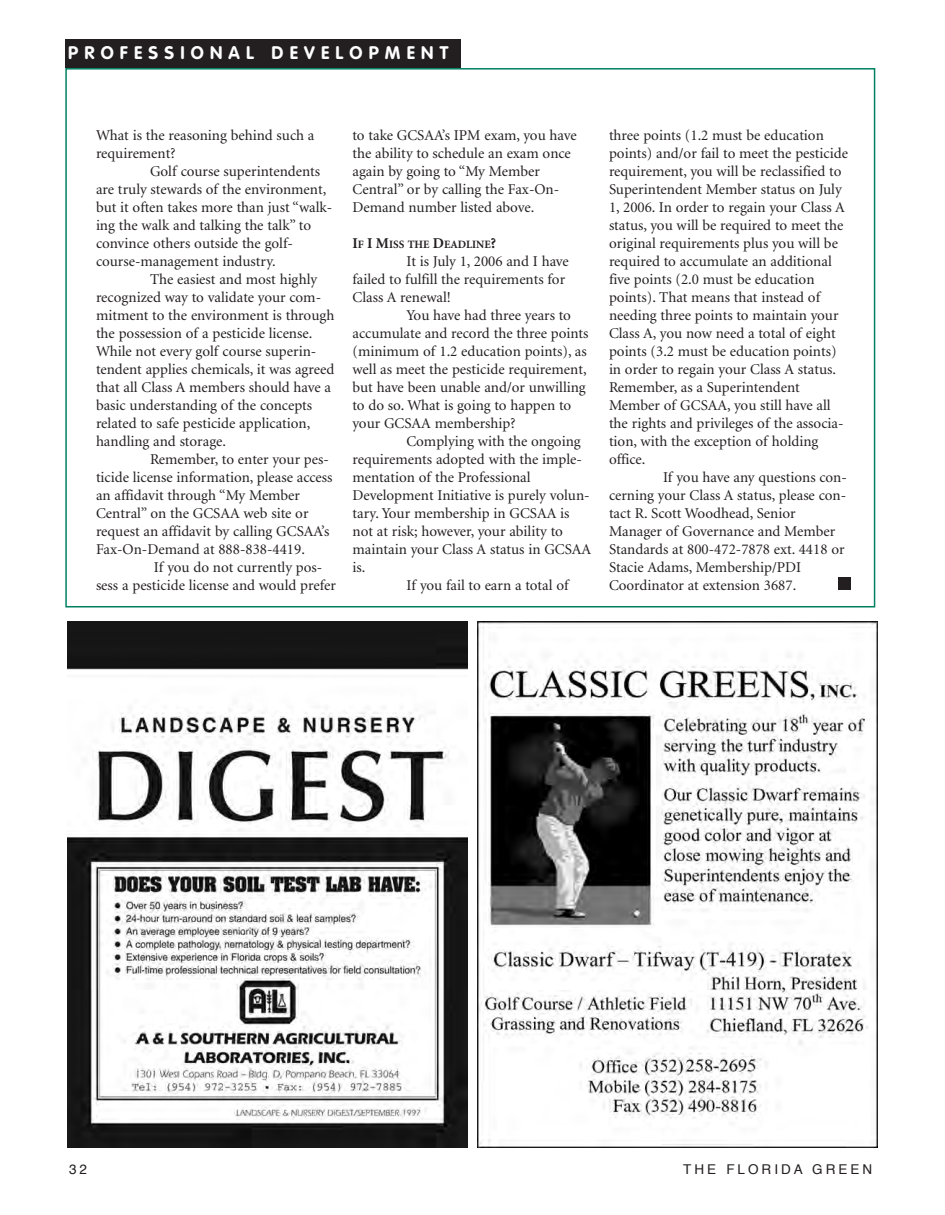
<style>
.page{position:relative;width:945px;height:1215px;background:#fff}
.page>*{position:absolute;margin:0;border:0;box-sizing:border-box;transform-origin:0 0}
.t1{font:700 18px "VAG Rounded";letter-spacing:.345em;color:#fff}
.t2{font:15px/18px "Minion";color:#231f20}
.t3{font:13.5px "Helvetica";letter-spacing:.22em;color:#231f20}
.t4{font:700 11.25px "Minion";color:#231f20}
.s1{font-size:15px}
</style>
<div class="page">
<div style="left:65px;top:39px;width:396px;height:29px;background:#231f20"></div>
<img style="left:68px;top:621px;width:399px;height:526px">
<img style="left:478px;top:621px;width:399px;height:526px">
<div style="left:838px;top:578px;width:12px;height:12px;background:#231f20"></div>
<p class="t1" style="left:68px;top:45px;width:382px">PROFESSIONAL DEVELOPMENT</p>
<p class="t2" style="left:96px;top:127px;width:220px">What is the reasoning behind such a requirement?</p>
<p class="t2" style="left:96px;top:163px;width:238px;text-indent:54px">Golf course superintendents are truly stewards of the environment, but it often takes more than just “walk&shy;ing the walk and talking the talk” to convince others outside the golf&shy;course-management industry.</p>
<p class="t2" style="left:96px;top:271px;width:240px;text-indent:54px">The easiest and most highly recognized way to validate your com&shy;mitment to the environment is through the possession of a pesticide license.<br>While not every golf course superin&shy;tendent applies chemicals, it was agreed that all Class A members should have a basic understanding of the concepts related to safe pesticide application, handling and storage.</p>
<p class="t2" style="left:96px;top:451px;width:238px;text-indent:54px">Remember, to enter your pes&shy;ticide license information, please access an affidavit through “My Member Central” on the GCSAA web site or request an affidavit by calling GCSAA’s Fax-On-Demand at 888-838-4419.</p>
<p class="t2" style="left:96px;top:559px;width:241px;text-indent:58px">If you do not currently pos&shy;sess a pesticide license and would prefer</p>
<p class="t2" style="left:352px;top:127px;width:226px">to take GCSAA’s IPM exam, you have the ability to schedule an exam once again by going to “My Member<br>Central” or by calling the Fax-On-<br>Demand number listed above.</p>
<p class="t4" style="left:352px;top:240px;width:145px"><span class="s1">I</span>F <span class="s1">I M</span>ISS THE <span class="s1">D</span>EADLINE<span class="s1">?</span></p>
<p class="t2" style="left:353px;top:253px;width:218px;text-indent:54px">It is July 1, 2006 and I have failed to fulfill the requirements for<br>Class A renewal!</p>
<p class="t2" style="left:353px;top:307px;width:238px;text-indent:54px">You have had three years to accumulate and record the three points (minimum of 1.2 education points), as well as meet the pesticide requirement, but have been unable and/or unwilling to do so. What is going to happen to your GCSAA membership?</p>
<p class="t2" style="left:407px;top:433px;width:176px">Complying with the ongoing</p>
<p class="t2" style="left:353px;top:451px;width:231px">requirements adopted with the imple-</p>
<p class="t2" style="left:353px;top:469px;width:180px">mentation of the Professional</p>
<p class="t2" style="left:353px;top:487px;width:239px">Development Initiative is purely volun-</p>
<p class="t2" style="left:353px;top:505px;width:218px">tary. Your membership in GCSAA is</p>
<p class="t2" style="left:353px;top:523px;width:212px">not at risk; however, your ability to</p>
<p class="t2" style="left:353px;top:541px;width:240px">maintain your Class A status in GCSAA</p>
<p class="t2" style="left:353px;top:559px;width:14px">is.</p>
<p class="t2" style="left:407px;top:577px;width:164px">If you fail to earn a total of</p>
<p class="t2" style="left:609px;top:127px;width:241px">three points (1.2 must be education points) and/or fail to meet the pesticide requirement, you will be reclassified to Superintendent Member status on July 1, 2006. In order to regain your Class A status, you will be required to meet the original requirements plus you will be required to accumulate an additional five points (2.0 must be education points). That means that instead of needing three points to maintain your Class A, you now need a total of eight points (3.2 must be education points) in order to regain your Class A status.<br>Remember, as a Superintendent Member of GCSAA, you still have all the rights and privileges of the associa&shy;tion, with the exception of holding office.</p>
<p class="t2" style="left:609px;top:469px;width:239px;text-indent:54px">If you have any questions con&shy;cerning your Class A status, please con&shy;tact R. Scott Woodhead, Senior Manager of Governance and Member Standards at 800-472-7878 ext. 4418 or Stacie Adams, Membership/PDI Coordinator at extension 3687.</p>
<p class="t3" style="left:69px;top:1163px;width:20px">32</p>
<p class="t3" style="left:683px;top:1163px;width:191px">THE FLORIDA GREEN</p>
</div>
